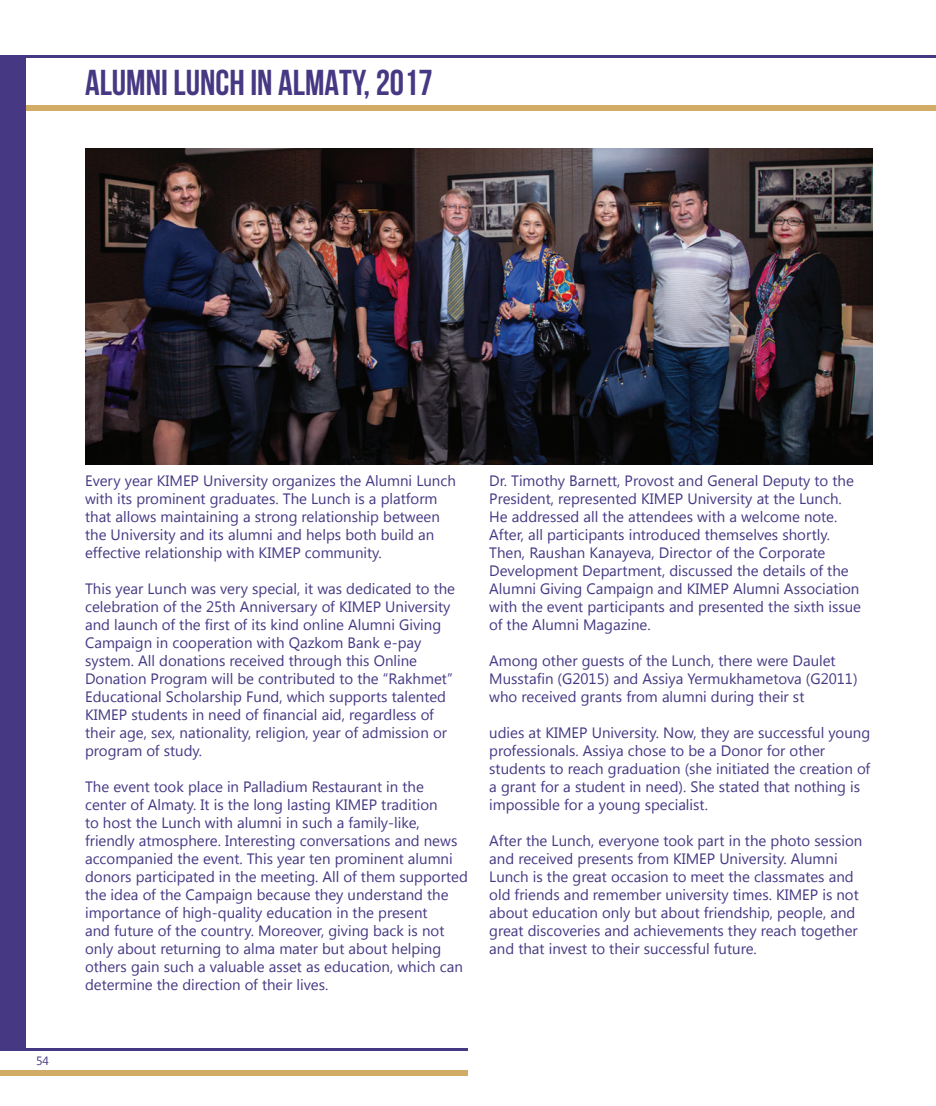
<style>
.page{position:relative;width:936px;height:1106px;background:#fff}
.page>*{position:absolute;margin:0;border:0;box-sizing:border-box;transform-origin:0 0}
.t1{font:700 36px "Bebas Neue";color:#463883}
.t2{font:15px/18px "Segoe UI";color:#463883}
.t3{font:12px "Segoe UI";color:#463883}
</style>
<div class="page">
<div style="left:0;top:105px;width:935px;height:6px;background:#d2ab66"></div>
<div style="left:0;top:1070px;width:468px;height:6px;background:#d2ab66"></div>
<hr style="left:0;top:55px;width:935px;height:2px;background:#463883">
<hr style="left:0;top:1048px;width:468px;height:2px;background:#463883">
<img style="left:85px;top:149px;width:787px;height:315px">
<div style="left:0;top:55px;width:26px;height:993px;background:#463883"></div>
<h1 class="t1" style="left:85px;top:63px;width:349px">ALUMNI LUNCH IN ALMATY, 2017</h1>
<p class="t3" style="left:36px;top:1052px;width:14px">54</p>
<p class="t2" style="left:85px;top:471px;width:372px">Every year KIMEP University organizes the Alumni Lunch with its prominent graduates. The Lunch is a platform that allows maintaining a strong relationship between the University and its alumni and helps both build an effective relationship with KIMEP community.</p>
<p class="t2" style="left:85px;top:579px;width:371px">This year Lunch was very special, it was dedicated to the celebration of the 25th Anniversary of KIMEP University and launch of the first of its kind online Alumni Giving Campaign in cooperation with Qazkom Bank e-pay system. All donations received through this Online Donation Program will be contributed to the “Rakhmet” Educational Scholarship Fund, which supports talented KIMEP students in need of financial aid, regardless of their age, sex, nationality, religion, year of admission or program of study.</p>
<p class="t2" style="left:85px;top:777px;width:384px">The event took place in Palladium Restaurant in the center of Almaty. It is the long lasting KIMEP tradition<br>to host the Lunch with alumni in such a family-like, friendly atmosphere. Interesting conversations and news accompanied the event. This year ten prominent alumni donors participated in the meeting. All of them supported the idea of the Campaign because they understand the importance of high-quality education in the present<br>and future of the country. Moreover, giving back is not only about returning to alma mater but about helping others gain such a valuable asset as education, which can determine the direction of their lives.</p>
<p class="t2" style="left:489px;top:471px;width:373px">Dr. Timothy Barnett, Provost and General Deputy to the President, represented KIMEP University at the Lunch.<br>He addressed all the attendees with a welcome note.<br>After, all participants introduced themselves shortly.<br>Then, Raushan Kanayeva, Director of the Corporate Development Department, discussed the details of the Alumni Giving Campaign and KIMEP Alumni Association with the event participants and presented the sixth issue of the Alumni Magazine.</p>
<p class="t2" style="left:489px;top:651px;width:370px">Among other guests of the Lunch, there were Daulet<br>Musstafin (G2015) and Assiya Yermukhametova (G2011) who received grants from alumni during their st</p>
<p class="t2" style="left:489px;top:723px;width:382px">udies at KIMEP University. Now, they are successful young professionals. Assiya chose to be a Donor for other students to reach graduation (she initiated the creation of a grant for a student in need). She stated that nothing is impossible for a young specialist.</p>
<p class="t2" style="left:489px;top:831px;width:374px">After the Lunch, everyone took part in the photo session and received presents from KIMEP University. Alumni Lunch is the great occasion to meet the classmates and old friends and remember university times. KIMEP is not about education only but about friendship, people, and great discoveries and achievements they reach together and that invest to their successful future.</p>
</div>
